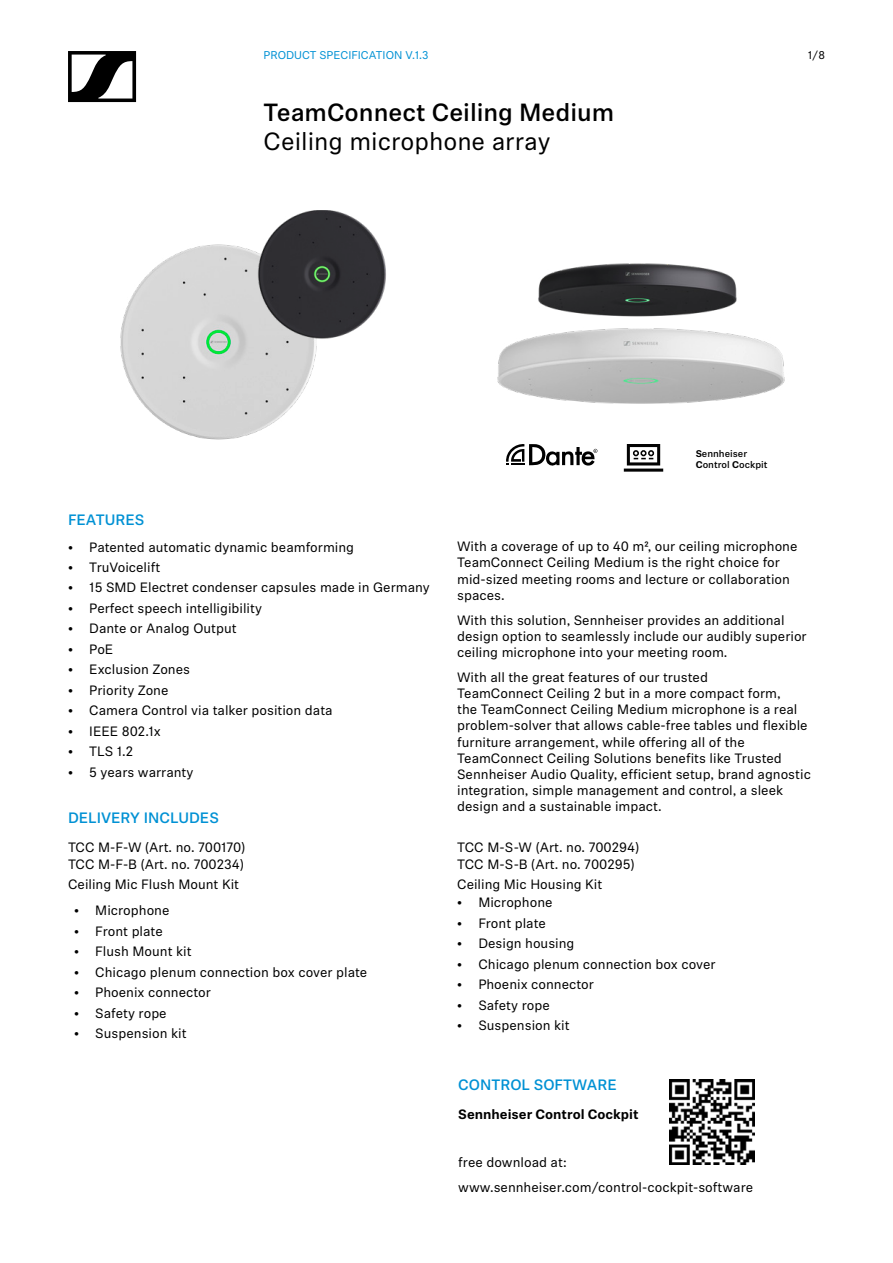
<style>
.page{position:relative;width:893px;height:1263px;background:#fff}
.page>*{position:absolute;margin:0;border:0;box-sizing:border-box;transform-origin:0 0}
.t1{font:500 24.75px "Sennheiser Neue";color:#000}
.t2{font:24.75px "Sennheiser Neue";color:#000}
.t3{font:500 15px "Sennheiser Neue";color:#0091d4}
.t4{font:13.5px/16.2px "Sennheiser Neue";color:#000}
.t5{font:700 13.5px "Sennheiser Neue";color:#000}
.t6{font:11.25px "Sennheiser Neue";color:#0091d4}
.t7{font:11.25px "Sennheiser Neue";color:#000}
.t8{font:500 9.75px/11.7px "Sennheiser Neue";color:#000}
.t9{font:700 2.55px "Arial";color:#000}
.s1{font-weight:700}
</style>
<div class="page">
<svg style="left:68px;top:51px;width:68px;height:51px"></svg>
<svg style="left:506px;top:444px;width:91px;height:22px"></svg>
<svg style="left:624px;top:444px;width:39px;height:28px"></svg>
<img style="left:120px;top:244px;width:197px;height:196px">
<img style="left:497px;top:328px;width:288px;height:76px">
<img style="left:255px;top:210px;width:131px;height:131px">
<img style="left:538px;top:263px;width:199px;height:54px">
<img style="left:669px;top:1079px;width:85px;height:85px">
<p class="t6" style="left:264px;top:48px;width:167px">PRODUCT SPECIFICATION V.1.3</p>
<h1 class="t1" style="left:264px;top:95px;width:352px">TeamConnect Ceiling Medium</h1>
<h1 class="t2" style="left:264px;top:125px;width:288px">Ceiling microphone array</h1>
<p class="t7" style="left:808px;top:48px;width:19px">1/8</p>
<p class="t9" style="left:595px;top:449px;width:3px">R</p>
<p class="t8" style="left:696px;top:447px;width:74px"><span class="s1">S</span>ennheiser<br><span class="s1">C</span>ontrol <span class="s1">C</span>ockpit</p>
<p class="t3" style="left:68px;top:509px;width:78px">FEATURES</p>
<p class="t4" style="left:68px;top:538px;width:288px">• Patented automatic dynamic beamforming</p>
<p class="t4" style="left:68px;top:558px;width:94px">• TruVoicelift</p>
<p class="t4" style="left:68px;top:579px;width:363px">• 15 SMD Electret condenser capsules made in Germany</p>
<p class="t4" style="left:68px;top:599px;width:196px">• Perfect speech intelligibility</p>
<p class="t4" style="left:68px;top:620px;width:170px">• Dante or Analog Output</p>
<p class="t4" style="left:68px;top:640px;width:47px">• PoE</p>
<p class="t4" style="left:68px;top:661px;width:124px">• Exclusion Zones</p>
<p class="t4" style="left:68px;top:681px;width:102px">• Priority Zone</p>
<p class="t4" style="left:68px;top:702px;width:266px">• Camera Control via talker position data</p>
<p class="t4" style="left:68px;top:722px;width:94px">• IEEE 802.1x</p>
<p class="t4" style="left:68px;top:743px;width:67px">• TLS 1.2</p>
<p class="t4" style="left:68px;top:763px;width:127px">• 5 years warranty</p>
<p class="t3" style="left:68px;top:808px;width:152px">DELIVERY INCLUDES</p>
<p class="t4" style="left:68px;top:839px;width:179px">TCC M-F-W (Art. no. 700170)<br>TCC M-F-B (Art. no. 700234)</p>
<p class="t4" style="left:68px;top:875px;width:173px">Ceiling Mic Flush Mount Kit</p>
<p class="t4" style="left:74px;top:902px;width:97px">• Microphone</p>
<p class="t4" style="left:74px;top:922px;width:90px">• Front plate</p>
<p class="t4" style="left:74px;top:943px;width:119px">• Flush Mount kit</p>
<p class="t4" style="left:74px;top:963px;width:295px">• Chicago plenum connection box cover plate</p>
<p class="t4" style="left:74px;top:984px;width:138px">• Phoenix connector</p>
<p class="t4" style="left:74px;top:1004px;width:94px">• Safety rope</p>
<p class="t4" style="left:74px;top:1025px;width:114px">• Suspension kit</p>
<p class="t4" style="left:457px;top:538px;width:342px">With a coverage of up to 40 m², our ceiling microphone TeamConnect Ceiling Medium is the right choice for mid-sized meeting rooms and lecture or collaboration spaces.</p>
<p class="t4" style="left:457px;top:611px;width:351px">With this solution, Sennheiser provides an additional design option to seamlessly include our audibly superior ceiling microphone into your meeting room.</p>
<p class="t4" style="left:457px;top:668px;width:355px">With all the great features of our trusted<br>TeamConnect Ceiling 2 but in a more compact form,<br>the TeamConnect Ceiling Medium microphone is a real problem-solver that allows cable-free tables und flexible furniture arrangement, while offering all of the TeamConnect Ceiling Solutions benefits like Trusted Sennheiser Audio Quality, efficient setup, brand agnostic integration, simple management and control, a sleek design and a sustainable impact.</p>
<p class="t4" style="left:457px;top:839px;width:184px">TCC M-S-W (Art. no. 700294)<br>TCC M-S-B (Art. no. 700295)</p>
<p class="t4" style="left:457px;top:876px;width:147px">Ceiling Mic Housing Kit</p>
<p class="t4" style="left:457px;top:894px;width:97px">• Microphone</p>
<p class="t4" style="left:457px;top:914px;width:90px">• Front plate</p>
<p class="t4" style="left:457px;top:935px;width:119px">• Design housing</p>
<p class="t4" style="left:457px;top:955px;width:260px">• Chicago plenum connection box cover</p>
<p class="t4" style="left:457px;top:976px;width:138px">• Phoenix connector</p>
<p class="t4" style="left:457px;top:996px;width:94px">• Safety rope</p>
<p class="t4" style="left:457px;top:1017px;width:114px">• Suspension kit</p>
<p class="t3" style="left:458px;top:1074px;width:160px">CONTROL SOFTWARE</p>
<p class="t5" style="left:458px;top:1105px;width:182px">Sennheiser Control Cockpit</p>
<p class="t4" style="left:458px;top:1149px;width:296px;line-height:24.8px">free download at: www.sennheiser.com/control-cockpit-software</p>
</div>
